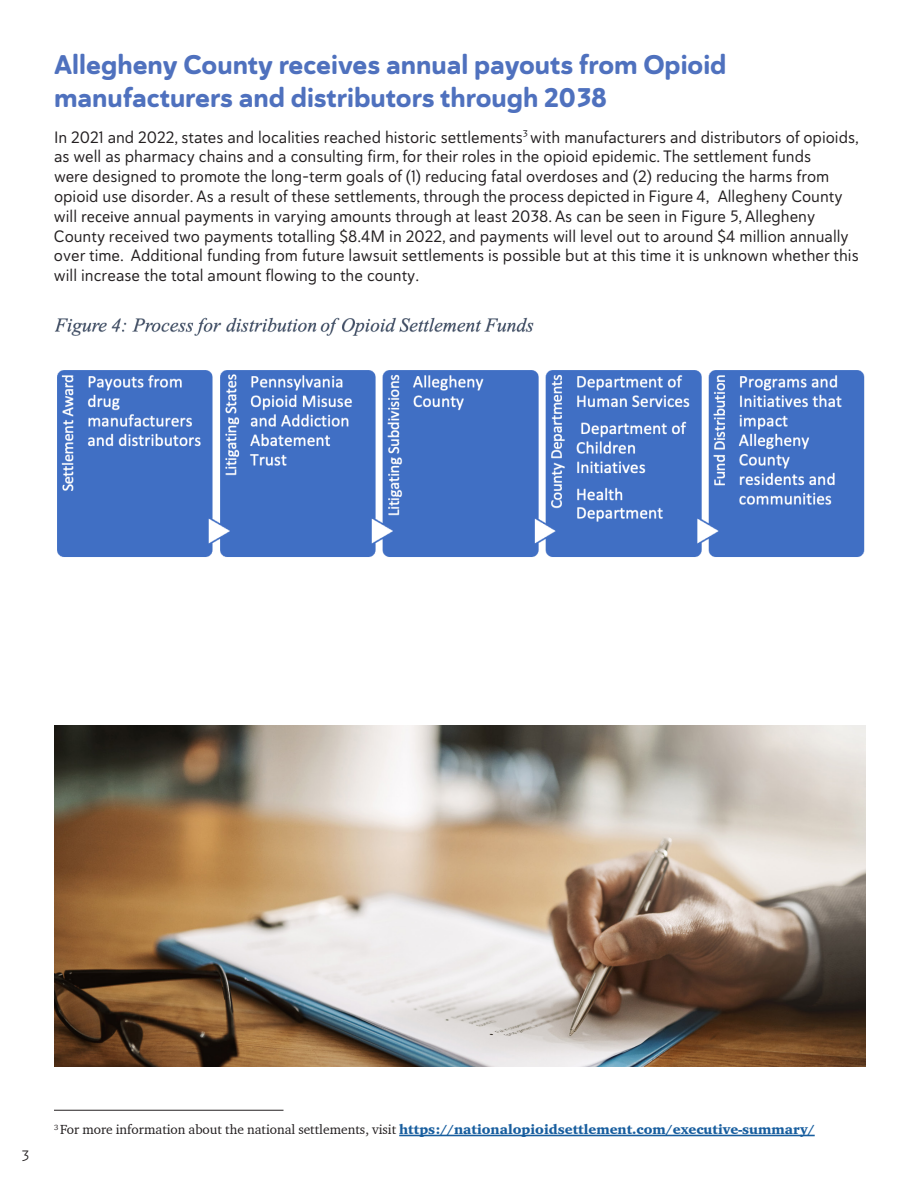
<style>
.page{position:relative;width:918px;height:1188px;background:#fff}
.page>*{position:absolute;margin:0;border:0;box-sizing:border-box;transform-origin:0 0}
.t1{font:27px/32.4px "Haboro Soft Nor Ex B";color:#4f71be}
.t2{font:16.5px/19.8px "Haboro Soft Nor Reg";color:#231f20}
.t3{font:15px "Haboro Soft Nor Boo";color:#231f20}
.t4{font:13.5px "Charter ITC Blac";color:#175d9e}
.s1{font-family:"Calibri"}
.s2{font-family:"Charter ITC";color:#231f20}
</style>
<div class="page">
<img style="left:54px;top:317px;width:811px;height:240px">
<hr style="left:399px;top:1135px;width:416px;height:1px;background:#175d9e">
<hr style="left:54px;top:1110px;width:230px;height:1px;background:#231f20">
<img style="left:54px;top:726px;width:811px;height:341px">
<p class="t1" style="left:54px;top:49px;width:674px">Allegheny County receives annual payouts from Opioid manufacturers and distributors through 2038</p>
<p class="t2" style="left:54px;top:127px;width:806px">In 2021 and 2022, states and localities reached historic settlements<sup>3</sup> with manufacturers and distributors of opioids, as well as pharmacy chains and a consulting firm, for their roles in the opioid epidemic. The settlement funds<br>were designed to promote the long-term goals of (1) reducing fatal overdoses and (2) reducing the harms from opioid use disorder. As a result of these settlements, through the process depicted in Figure 4, Allegheny County will <span class="s1">receive</span> annual payments in varying amounts through at least 2038. As can be seen in Figure 5, Allegheny County received two payments totalling $8.4M in 2022, and payments will level out to around $4 million annually over time. Additional funding from future lawsuit settlements is possible but at this time it is unknown whether this will increase the total amount flowing to the county.</p>
<p class="t3" style="left:22px;top:1146px;width:9px">3</p>
<p class="t4" style="left:54px;top:1121px;width:762px"><sup>3</sup> <span class="s2">For more information about the national settlements, visit</span> https://nationalopioidsettlement.com/executive-summary/</p>
</div>
